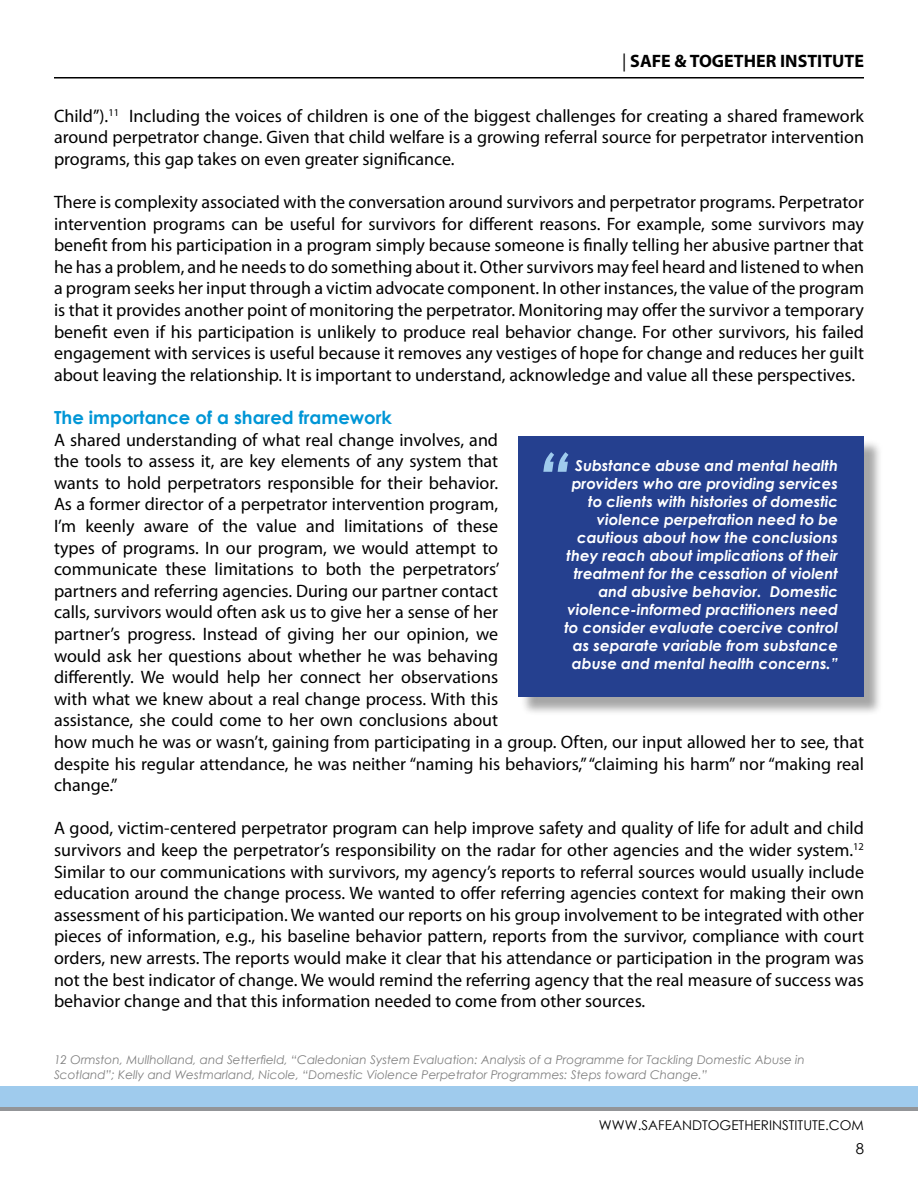
<style>
.page{position:relative;width:918px;height:1188px;background:#fff}
.page>*{position:absolute;margin:0;border:0;box-sizing:border-box;transform-origin:0 0}
.t1{font:italic 700 72px "Century Gothic";color:#9fcbed}
.t2{font:18px/21.6px "Myriad Pro";color:#000;text-align:justify}
.t3{font:700 18px "Century Gothic";color:#0096d6}
.t4{font:700 18px "Myriad Pro";color:#000}
.t5{font:italic 700 15px/18px "Century Gothic";color:#fff;text-align:right}
.t6{font:15px "Century Gothic";color:#000}
.t7{font:13.5px "Century Gothic";color:#000}
.t8{font:italic 12px/15px "Century Gothic";color:#808080}
.s1{font-weight:400}
</style>
<div class="page">
<hr style="left:54px;top:77px;width:810px;height:2px;background:#000">
<div style="left:0;top:1091px;width:918px;height:20px;background:#939598"></div>
<div style="left:0;top:1086px;width:918px;height:21px;background:#9fcbed"></div>
<div style="left:521px;top:439px;width:362px;height:277px;background:#000;opacity:.35"></div>
<div style="left:518px;top:436px;width:346px;height:261px;background:#25408f"></div>
<p class="t4" style="left:622px;top:50px;width:243px"><span class="s1">|</span> SAFE &amp; TOGETHER INSTITUTE</p>
<p class="t2" style="left:54px;top:104px;width:812px">Child”).<sup>11</sup> Including the voices of children is one of the biggest challenges for creating a shared framework around perpetrator change. Given that child welfare is a growing referral source for perpetrator intervention programs, this gap takes on even greater significance.</p>
<p class="t2" style="left:54px;top:191px;width:812px">There is complexity associated with the conversation around survivors and perpetrator programs. Perpetrator intervention programs can be useful for survivors for different reasons. For example, some survivors may benefit from his participation in a program simply because someone is finally telling her abusive partner that he has a problem, and he needs to do something about it. Other survivors may feel heard and listened to when a program seeks her input through a victim advocate component. In other instances, the value of the program is that it provides another point of monitoring the perpetrator. Monitoring may offer the survivor a temporary benefit even if his participation is unlikely to produce real behavior change. For other survivors, his failed engagement with services is useful because it removes any vestiges of hope for change and reduces her guilt about leaving the relationship. It is important to understand, acknowledge and value all these perspectives.</p>
<p class="t3" style="left:54px;top:404px;width:340px">The importance of a shared framework</p>
<p class="t2" style="left:54px;top:428px;width:812px;text-align:left">A shared understanding of what real change involves, and<br>the tools to assess it, are key elements of any system that<br>wants to hold perpetrators responsible for their behavior.<br>As a former director of a perpetrator intervention program,<br>I’m keenly aware of the value and limitations of these<br>types of programs. In our program, we would attempt to<br>communicate these limitations to both the perpetrators’<br>partners and referring agencies. During our partner contact<br>calls, survivors would often ask us to give her a sense of her<br>partner’s progress. Instead of giving her our opinion, we<br>would ask her questions about whether he was behaving<br>differently. We would help her connect her observations<br>with what we knew about a real change process. With this<br>assistance, she could come to her own conclusions about<br>how much he was or wasn’t, gaining from participating in a group. Often, our input allowed her to see, that despite his regular attendance, he was neither “naming his behaviors,” “claiming his harm” nor “making real change.”</p>
<p class="t2" style="left:54px;top:817px;width:812px">A good, victim-centered perpetrator program can help improve safety and quality of life for adult and child survivors and keep the perpetrator’s responsibility on the radar for other agencies and the wider system.<sup>12<br></sup>Similar to our communications with survivors, my agency’s reports to referral sources would usually include education around the change process. We wanted to offer referring agencies context for making their own assessment of his participation. We wanted our reports on his group involvement to be integrated with other pieces of information, e.g., his baseline behavior pattern, reports from the survivor, compliance with court orders, new arrests. The reports would make it clear that his attendance or participation in the program was not the best indicator of change. We would remind the referring agency that the real measure of success was behavior change and that this information needed to come from other sources.</p>
<h1 class="t1" style="left:536px;top:424px;width:36px">“</h1>
<p class="t5" style="left:564px;top:456px;width:275px">Substance abuse and mental health providers who are providing services to clients with histories of domestic violence perpetration need to be cautious about how the conclusions they reach about implications of their treatment for the cessation of violent and abusive behavior. Domestic violence-informed practitioners need to consider evaluate coercive control as separate variable from substance abuse and mental health concerns.”</p>
<p class="t8" style="left:54px;top:1052px;width:752px">12 Ormston, Mullholland, and Setterfield, “Caledonian System Evaluation: Analysis of a Programme for Tackling Domestic Abuse in<br>Scotland”; Kelly and Westmarland, Nicole, “Domestic Violence Perpetrator Programmes: Steps toward Change.”</p>
<p class="t7" style="left:599px;top:1116px;width:267px">WWW.SAFEANDTOGETHERINSTITUTE.COM</p>
<p class="t6" style="left:856px;top:1138px;width:10px">8</p>
</div>
